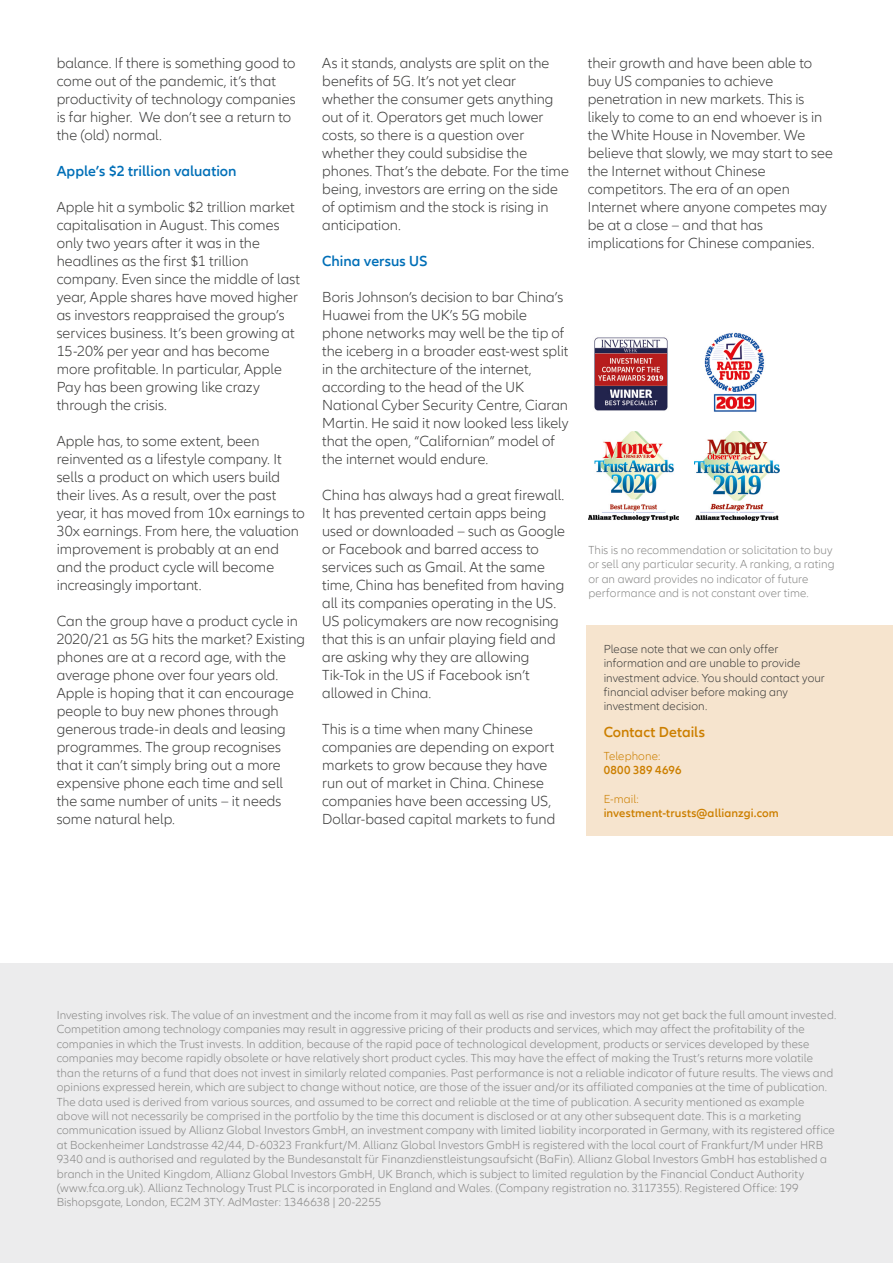
<style>
.page{position:relative;width:893px;height:1263px;background:#fff}
.page>*{position:absolute;margin:0;border:0;box-sizing:border-box;transform-origin:0 0}
.t1{font:300 15px/18px "Allianz Neo";color:#3b3b3a}
.t2{font:600 15px "Allianz Neo";color:#006fb7}
.t3{font:600 15px "Allianz Neo";color:#cc7f00}
.t4{font:300 12px/14.4px "Allianz Neo";letter-spacing:.01em;color:#878786}
.t5{font:300 12px/14.4px "Allianz Neo";letter-spacing:.005em;color:#3b3b3a}
.t6{font:600 12px "Allianz Neo";letter-spacing:.01em;color:#cc7f00}
.t7{font:300 12px "Allianz Neo";letter-spacing:.005em;color:#cc7f00}
</style>
<div class="page">
<div style="left:587px;top:625px;width:306px;height:211px;background:#f6e4ce"></div>
<img style="left:594px;top:337px;width:74px;height:74px">
<img style="left:704px;top:332px;width:61px;height:80px">
<img style="left:694px;top:431px;width:85px;height:90px">
<img style="left:588px;top:432px;width:91px;height:89px">
<div style="left:0;top:963px;width:893px;height:300px;background:#ececed"></div>
<p class="t1" style="left:57px;top:55px;width:240px">balance. If there is something good to come out of the pandemic, it’s that productivity of technology companies is far higher. We don’t see a return to the (old) normal.</p>
<p class="t2" style="left:57px;top:163px;width:181px">Apple’s $2 trillion valuation</p>
<p class="t1" style="left:57px;top:199px;width:245px">Apple hit a symbolic $2 trillion market capitalisation in August. This comes only two years after it was in the headlines as the first $1 trillion company. Even since the middle of last year, Apple shares have moved higher as investors reappraised the group’s services business. It’s been growing at 15-20% per year and has become more profitable. In particular, Apple Pay has been growing like crazy through the crisis.</p>
<p class="t1" style="left:57px;top:433px;width:250px">Apple has, to some extent, been reinvented as a lifestyle company. It sells a product on which users build their lives. As a result, over the past year, it has moved from 10x earnings to 30x earnings. From here, the valuation improvement is probably at an end and the product cycle will become increasingly important.</p>
<p class="t1" style="left:57px;top:613px;width:250px">Can the group have a product cycle in 2020/21 as 5G hits the market? Existing phones are at a record age, with the average phone over four years old.<br>Apple is hoping that it can encourage people to buy new phones through generous trade-in deals and leasing programmes. The group recognises that it can’t simply bring out a more expensive phone each time and sell the same number of units – it needs some natural help.</p>
<p class="t1" style="left:322px;top:55px;width:248px">As it stands, analysts are split on the benefits of 5G. It’s not yet clear whether the consumer gets anything out of it. Operators get much lower costs, so there is a question over whether they could subsidise the phones. That’s the debate. For the time being, investors are erring on the side of optimism and the stock is rising in anticipation.</p>
<p class="t2" style="left:322px;top:253px;width:107px">China versus US</p>
<p class="t1" style="left:322px;top:289px;width:248px">Boris Johnson’s decision to bar China’s Huawei from the UK’s 5G mobile phone networks may well be the tip of the iceberg in a broader east-west split in the architecture of the internet, according to the head of the UK National Cyber Security Centre, Ciaran Martin. He said it now looked less likely that the open, “Californian” model of the internet would endure.</p>
<p class="t1" style="left:322px;top:487px;width:244px">China has always had a great firewall.<br>It has prevented certain apps being used or downloaded – such as Google or Facebook and barred access to services such as Gmail. At the same time, China has benefited from having all its companies operating in the US.<br>US policymakers are now recognising that this is an unfair playing field and are asking why they are allowing Tik-Tok in the US if Facebook isn’t allowed in China.</p>
<p class="t1" style="left:322px;top:721px;width:235px">This is a time when many Chinese companies are depending on export markets to grow because they have run out of market in China. Chinese companies have been accessing US, Dollar-based capital markets to fund</p>
<p class="t1" style="left:588px;top:55px;width:247px">their growth and have been able to buy US companies to achieve penetration in new markets. This is likely to come to an end whoever is in the White House in November. We believe that slowly, we may start to see the Internet without Chinese competitors. The era of an open<br>Internet where anyone competes may be at a close – and that has implications for Chinese companies.</p>
<p class="t4" style="left:588px;top:543px;width:248px">This is no recommendation or solicitation to buy or sell any particular security. A ranking, a rating or an award provides no indicator of future performance and is not constant over time.</p>
<p class="t5" style="left:604px;top:642px;width:223px">Please note that we can only offer information and are unable to provide investment advice. You should contact your financial adviser before making any investment decision.</p>
<p class="t3" style="left:604px;top:723px;width:103px">Contact Details</p>
<p class="t7" style="left:604px;top:749px;width:58px">Telephone:</p>
<p class="t6" style="left:604px;top:763px;width:79px">0800 389 4696</p>
<p class="t7" style="left:604px;top:792px;width:37px">E-mail:</p>
<p class="t6" style="left:604px;top:806px;width:177px">investment-trusts@allianzgi.com</p>
<p class="t4" style="left:57px;top:1008px;width:781px">Investing involves risk. The value of an investment and the income from it may fall as well as rise and investors may not get back the full amount invested.<br>Competition among technology companies may result in aggressive pricing of their products and services, which may affect the profitability of the companies in which the Trust invests. In addition, because of the rapid pace of technological development, products or services developed by these companies may become rapidly obsolete or have relatively short product cycles. This may have the effect of making the Trust’s returns more volatile than the returns of a fund that does not invest in similarly related companies. Past performance is not a reliable indicator of future results. The views and opinions expressed herein, which are subject to change without notice, are those of the issuer and/or its affiliated companies at the time of publication.<br>The data used is derived from various sources, and assumed to be correct and reliable at the time of publication. A security mentioned as example above will not necessarily be comprised in the portfolio by the time this document is disclosed or at any other subsequent date. This is a marketing communication issued by Allianz Global Investors GmbH, an investment company with limited liability incorporated in Germany, with its registered office at Bockenheimer Landstrasse 42/44, D-60323 Frankfurt/M. Allianz Global Investors GmbH is registered with the local court of Frankfurt/M under HRB 9340 and is authorised and regulated by the Bundesanstalt für Finanzdienstleistungsaufsicht (BaFin). Allianz Global Investors GmbH has established a branch in the United Kingdom, Allianz Global Investors GmbH, UK Branch, which is subject to limited regulation by the Financial Conduct Authority (www.fca.org.uk). Allianz Technology Trust PLC is incorporated in England and Wales. (Company registration no. 3117355). Registered Office: 199<br>Bishopsgate, London, EC2M 3TY. AdMaster: 1346638 | 20-2255</p>
</div>
